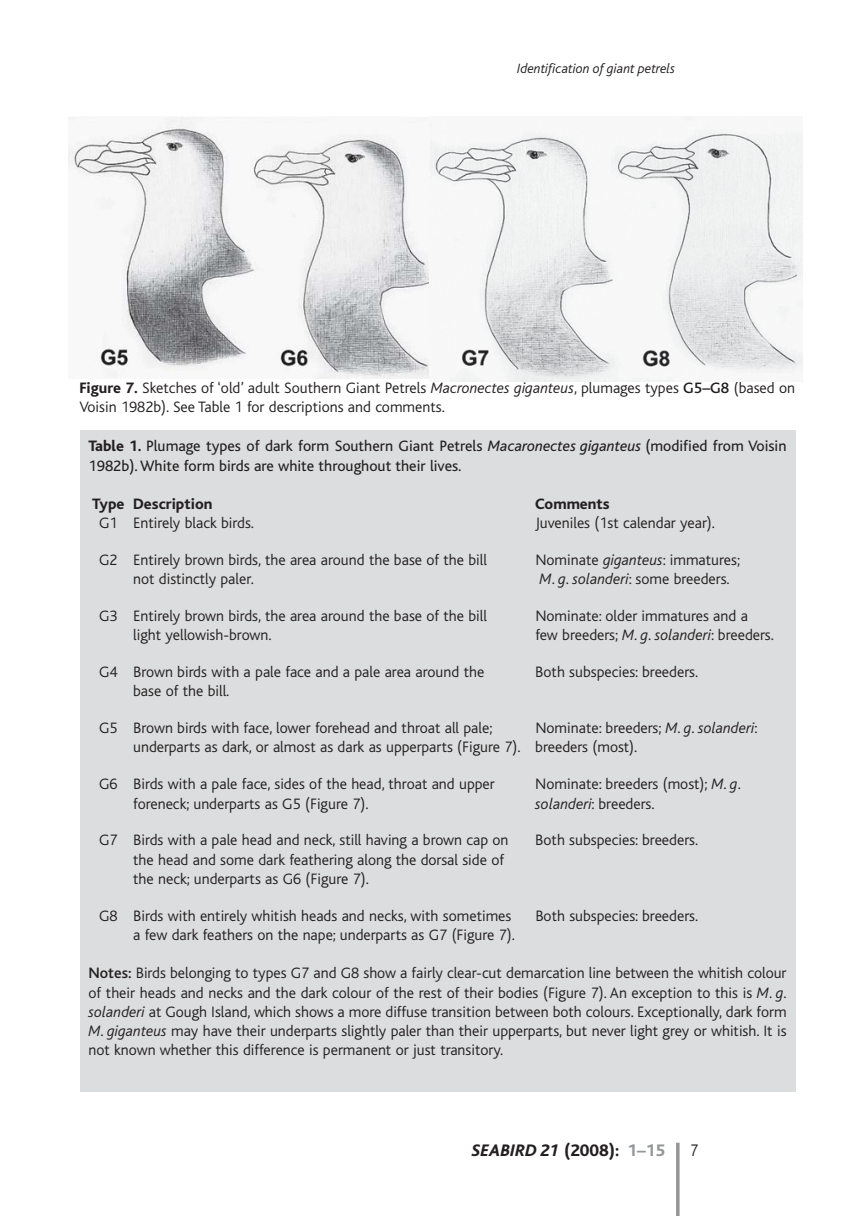
<style>
.page{position:relative;width:844px;height:1216px;background:#fff}
.page>*{position:absolute;margin:0;border:0;box-sizing:border-box;transform-origin:0 0}
.t1{font:italic 800 17.5px "Bliss";color:#231f20}
.t2{font:300 17.5px "Bliss";color:#231f20;scale:.9 1}
.t3{font:300 15.75px/19.2px "Bliss";color:#231f20}
.t4{font:15.75px/19.2px "Bliss";color:#231f20}
.t5{font:800 15.75px "Bliss";color:#231f20}
.t6{font:italic 300 14px "Bliss";color:#231f20}
.s1{font-weight:800}
.s2{font-style:italic}
.s3{font-weight:500}
.s4{font-style:normal}
.s5{font-style:normal;color:#939598}
</style>
<div class="page">
<hr style="left:676px;top:1142px;width:3px;height:73px;background:#939598">
<div style="left:80px;top:430px;width:715px;height:661px;background:#dcddde"></div>
<img style="left:69px;top:117px;width:361px;height:261px">
<img style="left:430px;top:116px;width:372px;height:265px">
<p class="t6" style="left:517px;top:63px;width:159px">Identification of giant petrels</p>
<p class="t3" style="left:79px;top:379px;width:717px"><span class="s1">Figure 7.</span> Sketches of ‘old’ adult Southern Giant Petrels <span class="s2">Macronectes giganteus</span>, plumages types <span class="s3">G5–G8</span> (based on<br>Voisin 1982b). See Table 1 for descriptions and comments.</p>
<p class="t4" style="left:88px;top:438px;width:699px"><span class="s1">Table 1.</span> Plumage types of dark form Southern Giant Petrels <span class="s2">Macaronectes giganteus</span> (modified from Voisin<br>1982b). White form birds are white throughout their lives.</p>
<p class="t5" style="left:92px;top:498px;width:122px">Type Description</p>
<p class="t5" style="left:535px;top:498px;width:76px">Comments</p>
<p class="t3" style="left:99px;top:514px;width:156px">G1 Entirely black birds.</p>
<p class="t3" style="left:535px;top:514px;width:181px">Juveniles (1st calendar year).</p>
<p class="t3" style="left:99px;top:550px;width:389px">G2 Entirely brown birds, the area around the base of the bill</p>
<p class="t3" style="left:535px;top:550px;width:206px">Nominate <span class="s2">giganteus</span>: immatures;</p>
<p class="t3" style="left:133px;top:570px;width:122px">not distinctly paler.</p>
<p class="t3" style="left:539px;top:570px;width:191px"><span class="s2">M</span>. <span class="s2">g</span>. <span class="s2">solanderi</span>: some breeders.</p>
<p class="t3" style="left:99px;top:606px;width:389px">G3 Entirely brown birds, the area around the base of the bill</p>
<p class="t3" style="left:535px;top:606px;width:214px">Nominate: older immatures and a</p>
<p class="t3" style="left:133px;top:626px;width:140px">light yellowish-brown.</p>
<p class="t3" style="left:535px;top:626px;width:240px">few breeders; <span class="s2">M</span>. <span class="s2">g</span>. <span class="s2">solanderi</span>: breeders.</p>
<p class="t3" style="left:99px;top:662px;width:386px">G4 Brown birds with a pale face and a pale area around the</p>
<p class="t3" style="left:535px;top:662px;width:164px">Both subspecies: breeders.</p>
<p class="t3" style="left:133px;top:682px;width:98px">base of the bill.</p>
<p class="t3" style="left:99px;top:718px;width:395px">G5 Brown birds with face, lower forehead and throat all pale;</p>
<p class="t3" style="left:133px;top:718px;width:625px;text-indent:402px">Nominate: breeders; <span class="s2">M</span>. <span class="s2">g</span>. <span class="s2">solanderi</span>: underparts as dark, or almost as dark as upperparts (Figure 7). breeders (most).</p>
<p class="t3" style="left:99px;top:774px;width:397px">G6 Birds with a pale face, sides of the head, throat and upper</p>
<p class="t3" style="left:535px;top:774px;width:207px">Nominate: breeders (most); <span class="s2">M</span>. <span class="s2">g</span>.</p>
<p class="t3" style="left:133px;top:794px;width:237px">foreneck; underparts as G5 (Figure 7).</p>
<p class="t3" style="left:535px;top:794px;width:121px"><span class="s2">solanderi</span>: breeders.</p>
<p class="t3" style="left:99px;top:830px;width:411px">G7 Birds with a pale head and neck, still having a brown cap on</p>
<p class="t3" style="left:535px;top:830px;width:164px">Both subspecies: breeders.</p>
<p class="t3" style="left:133px;top:850px;width:372px">the head and some dark feathering along the dorsal side of the neck; underparts as G6 (Figure 7).</p>
<p class="t3" style="left:99px;top:906px;width:414px">G8 Birds with entirely whitish heads and necks, with sometimes</p>
<p class="t3" style="left:535px;top:906px;width:164px">Both subspecies: breeders.</p>
<p class="t3" style="left:133px;top:925px;width:383px">a few dark feathers on the nape; underparts as G7 (Figure 7).</p>
<p class="t3" style="left:88px;top:963px;width:699px;text-align:justify"><span class="s3">Notes:</span> Birds belonging to types G7 and G8 show a fairly clear-cut demarcation line between the whitish colour of their heads and necks and the dark colour of the rest of their bodies (Figure 7). An exception to this is <span class="s2">M</span>. <span class="s2">g</span>. <span class="s2">solanderi</span> at Gough Island, which shows a more diffuse transition between both colours. Exceptionally, dark form <span class="s2">M</span>. <span class="s2">giganteus</span> may have their underparts slightly paler than their upperparts, but never light grey or whitish. It is not known whether this difference is permanent or just transitory.</p>
<p class="t1" style="left:472px;top:1143px;width:195px">SEABIRD 21 <span class="s4">(2008):</span> <span class="s5">1–15</span></p>
<p class="t2" style="left:690px;top:1141px;width:11px">7</p>
</div>
